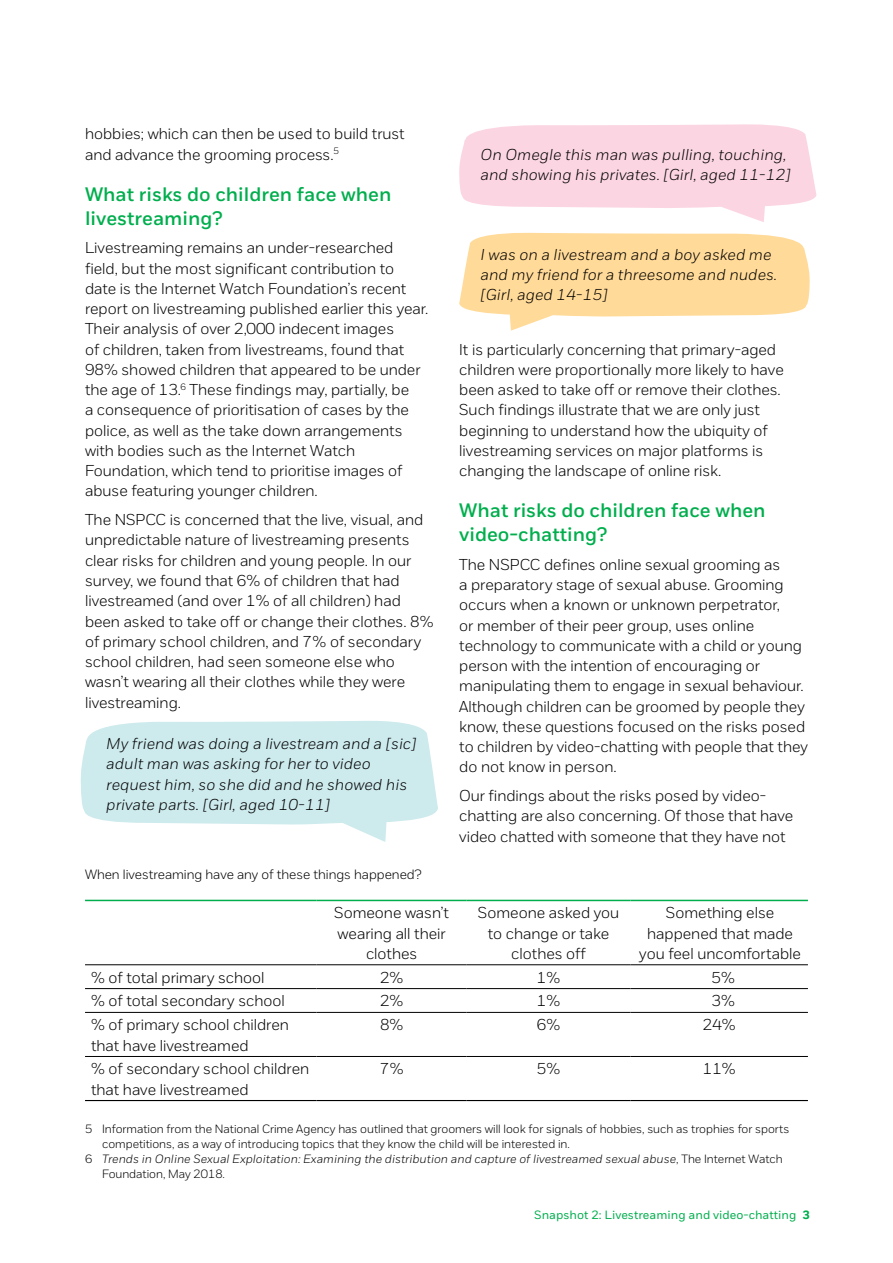
<style>
.page{position:relative;width:893px;height:1263px;background:#fff}
.page>*{position:absolute;margin:0;border:0;box-sizing:border-box;transform-origin:0 0}
.t1{font:600 19.5px/24px "NSPCC";color:#00ae4d}
.t2{font:300 15.75px/20.2px "NSPCC";color:#000}
.t3{font:italic 300 15.75px/20.2px "NSPCC";color:#000}
.t4{font:300 13.5px "NSPCC";color:#000}
.t5{font:300 12px "NSPCC";color:#000}
.t6{font:italic 300 12px "NSPCC";color:#000}
.t7{font:12px "NSPCC";color:#00ae4d}
.s1{font-style:normal}
.s2{font-weight:700}
</style>
<div class="page">
<svg style="left:459px;top:232px;width:351px;height:99px"></svg>
<svg style="left:80px;top:721px;width:358px;height:121px"></svg>
<svg style="left:459px;top:124px;width:358px;height:98px"></svg>
<hr style="left:85px;top:988px;width:232px;height:1px;background:#000">
<hr style="left:317px;top:988px;width:150px;height:1px;background:#000">
<hr style="left:467px;top:988px;width:163px;height:1px;background:#000">
<hr style="left:630px;top:988px;width:178px;height:1px;background:#000">
<hr style="left:85px;top:1012px;width:232px;height:1px;background:#000">
<hr style="left:317px;top:1012px;width:150px;height:1px;background:#000">
<hr style="left:467px;top:1012px;width:163px;height:1px;background:#000">
<hr style="left:630px;top:1012px;width:178px;height:1px;background:#000">
<hr style="left:85px;top:900px;width:232px;height:1px;background:#00ae4d">
<hr style="left:317px;top:900px;width:150px;height:1px;background:#00ae4d">
<hr style="left:467px;top:900px;width:163px;height:1px;background:#00ae4d">
<hr style="left:630px;top:900px;width:178px;height:1px;background:#00ae4d">
<hr style="left:85px;top:964px;width:232px;height:1px;background:#000">
<hr style="left:317px;top:964px;width:150px;height:1px;background:#000">
<hr style="left:467px;top:964px;width:163px;height:1px;background:#000">
<hr style="left:630px;top:964px;width:178px;height:1px;background:#000">
<hr style="left:85px;top:1056px;width:232px;height:1px;background:#000">
<hr style="left:317px;top:1056px;width:150px;height:1px;background:#000">
<hr style="left:467px;top:1056px;width:163px;height:1px;background:#000">
<hr style="left:630px;top:1056px;width:178px;height:1px;background:#000">
<hr style="left:85px;top:1100px;width:232px;height:1px;background:#000">
<hr style="left:317px;top:1100px;width:150px;height:1px;background:#000">
<hr style="left:467px;top:1100px;width:163px;height:1px;background:#000">
<hr style="left:630px;top:1100px;width:178px;height:1px;background:#000">
<p class="t2" style="left:85px;top:124px;width:321px">hobbies; which can then be used to build trust and advance the grooming process.<sup>5</sup></p>
<p class="t1" style="left:85px;top:182px;width:308px">What risks do children face when livestreaming?</p>
<p class="t2" style="left:85px;top:238px;width:345px">Livestreaming remains an under-researched field, but the most significant contribution to date is the Internet Watch Foundation’s recent report on livestreaming published earlier this year.<br>Their analysis of over 2,000 indecent images<br>of children, taken from livestreams, found that 98% showed children that appeared to be under the age of 13.<sup>6</sup> These findings may, partially, be<br>a consequence of prioritisation of cases by the police, as well as the take down arrangements with bodies such as the Internet Watch Foundation, which tend to prioritise images of abuse featuring younger children.</p>
<p class="t2" style="left:85px;top:509px;width:350px">The NSPCC is concerned that the live, visual, and unpredictable nature of livestreaming presents clear risks for children and young people. In our survey, we found that 6% of children that had livestreamed (and over 1% of all children) had been asked to take off or change their clothes. 8% of primary school children, and 7% of secondary school children, had seen someone else who wasn’t wearing all their clothes while they were livestreaming.</p>
<p class="t3" style="left:106px;top:733px;width:312px">My friend was doing a livestream and a [sic] adult man was asking for her to video request him, so she did and he showed his private parts. [Girl, aged 10-11]</p>
<p class="t3" style="left:480px;top:144px;width:312px">On Omegle this man was pulling, touching, and showing his privates. [Girl, aged 11-12]</p>
<p class="t3" style="left:480px;top:244px;width:298px">I was on a livestream and a boy asked me and my friend for a threesome and nudes. [Girl, aged 14-15]</p>
<p class="t2" style="left:459px;top:339px;width:326px">It is particularly concerning that primary-aged children were proportionally more likely to have been asked to take off or remove their clothes.<br>Such findings illustrate that we are only just beginning to understand how the ubiquity of livestreaming services on major platforms is changing the landscape of online risk.</p>
<p class="t1" style="left:459px;top:498px;width:308px">What risks do children face when video-chatting?</p>
<p class="t2" style="left:459px;top:554px;width:350px">The NSPCC defines online sexual grooming as<br>a preparatory stage of sexual abuse. Grooming occurs when a known or unknown perpetrator,<br>or member of their peer group, uses online technology to communicate with a child or young person with the intention of encouraging or manipulating them to engage in sexual behaviour.<br>Although children can be groomed by people they know, these questions focused on the risks posed to children by video-chatting with people that they do not know in person.</p>
<p class="t2" style="left:459px;top:785px;width:336px">Our findings about the risks posed by video&shy;chatting are also concerning. Of those that have video chatted with someone that they have not</p>
<p class="t4" style="left:85px;top:866px;width:338px">When livestreaming have any of these things happened?</p>
<p class="t2" style="left:334px;top:902px;width:116px;text-align:center">Someone wasn’t wearing all their clothes</p>
<p class="t2" style="left:478px;top:902px;width:143px;text-align:center">Someone asked you to change or take clothes off</p>
<p class="t2" style="left:639px;top:902px;width:163px;text-align:center">Something else happened that made you feel uncomfortable</p>
<p class="t2" style="left:91px;top:967px;width:175px">% of total primary school</p>
<p class="t2" style="left:380px;top:967px;width:25px">2%</p>
<p class="t2" style="left:537px;top:967px;width:25px">1%</p>
<p class="t2" style="left:711px;top:967px;width:25px">5%</p>
<p class="t2" style="left:91px;top:991px;width:195px">% of total secondary school</p>
<p class="t2" style="left:380px;top:991px;width:25px">2%</p>
<p class="t2" style="left:537px;top:991px;width:25px">1%</p>
<p class="t2" style="left:711px;top:991px;width:25px">3%</p>
<p class="t2" style="left:91px;top:1014px;width:199px">% of primary school children that have livestreamed</p>
<p class="t2" style="left:380px;top:1014px;width:25px">8%</p>
<p class="t2" style="left:537px;top:1014px;width:25px">6%</p>
<p class="t2" style="left:703px;top:1014px;width:34px">24%</p>
<p class="t2" style="left:91px;top:1058px;width:220px">% of secondary school children that have livestreamed</p>
<p class="t2" style="left:380px;top:1058px;width:25px">7%</p>
<p class="t2" style="left:537px;top:1058px;width:25px">5%</p>
<p class="t2" style="left:703px;top:1058px;width:34px">11%</p>
<p class="t5" style="left:85px;top:1121px;width:706px">5 Information from the National Crime Agency has outlined that groomers will look for signals of hobbies, such as trophies for sports</p>
<p class="t5" style="left:102px;top:1136px;width:469px">competitions, as a way of introducing topics that they know the child will be interested in.</p>
<p class="t6" style="left:85px;top:1151px;width:699px"><span class="s1">6</span> Trends in Online Sexual Exploitation: Examining the distribution and capture of livestreamed sexual abuse<span class="s1">, The Internet Watch</span></p>
<p class="t5" style="left:102px;top:1166px;width:124px">Foundation, May 2018.</p>
<p class="t7" style="left:534px;top:1207px;width:277px">Snapshot 2: Livestreaming and video-chatting <span class="s2">3</span></p>
</div>
